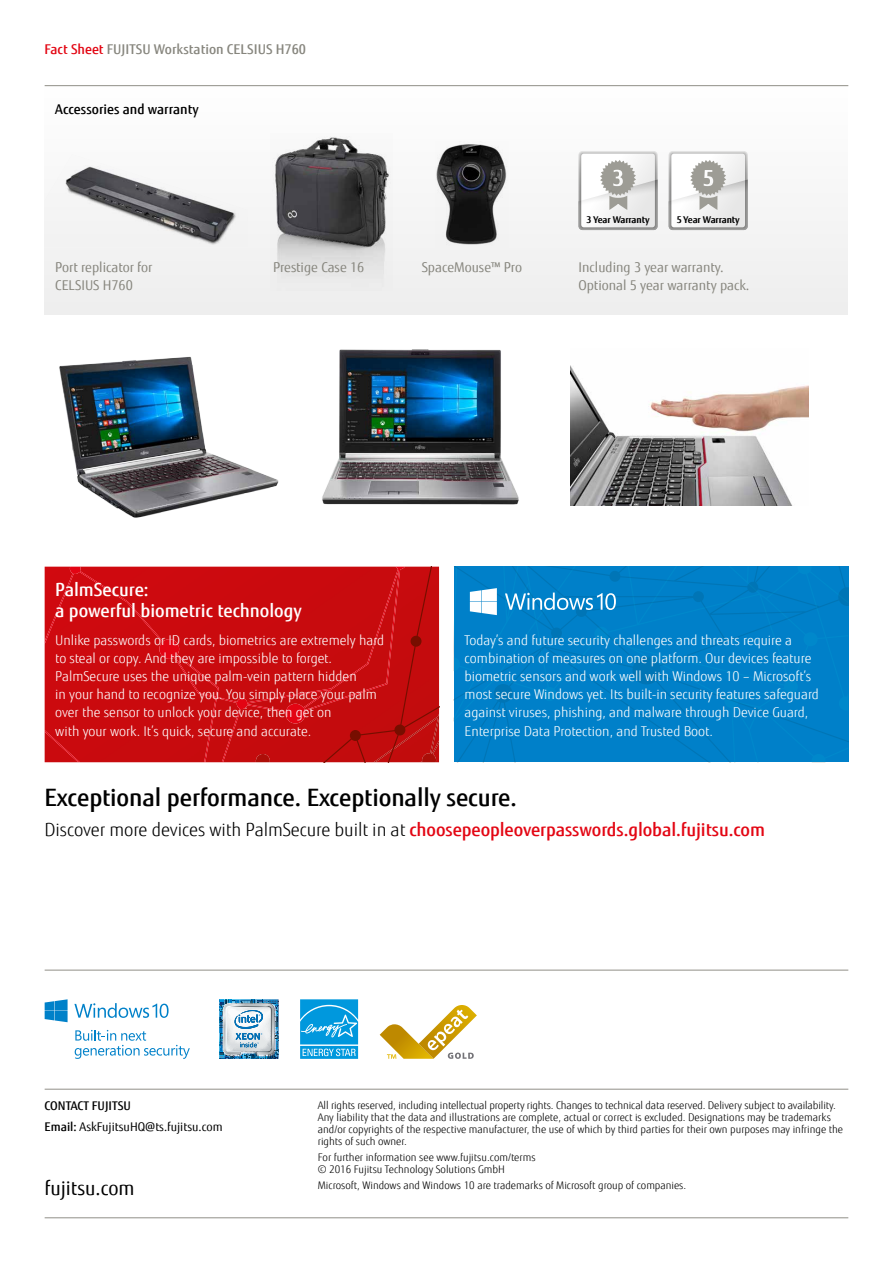
<style>
.page{position:relative;width:893px;height:1263px;background:#fff}
.page>*{position:absolute;margin:0;border:0;box-sizing:border-box;transform-origin:0 0}
.t1{font:500 24px "Fujitsu Sans";letter-spacing:-.005em;color:#000}
.t2{font:19.5px "Fujitsu Sans";color:#000}
.t3{font:500 18px "Fujitsu Sans";letter-spacing:-.005em;color:#e30613}
.t4{font:500 18px/21.6px "Fujitsu Sans";color:#fff}
.t5{font:300 13.5px/18px "Fujitsu Sans";color:#fff}
.t6{font:13.5px/18px "Fujitsu Sans";color:#87867e}
.t7{font:500 13.5px "Fujitsu Sans";color:#87867e}
.t8{font:500 13.5px "Fujitsu Sans";color:#000}
.t9{font:12px/20.9px "Fujitsu Sans";color:#000}
.t10{font:300 10.5px/12px "Fujitsu Sans";color:#000}
.t11{font:700 9.45px "Fujitsu Sans";letter-spacing:-.015em;color:#000}
.s1{color:#e30613}
.s2{font-weight:300;color:#000}
.s3{font-weight:500}
</style>
<div class="page">
<div style="left:45px;top:85px;width:803px;height:230px;background:#f6f6f6"></div>
<img style="left:59px;top:356px;width:220px;height:162px">
<img style="left:571px;top:366px;width:237px;height:140px">
<img style="left:322px;top:349px;width:197px;height:156px">
<svg style="left:300px;top:999px;width:58px;height:60px;background:#2ba9e2"></svg>
<svg style="left:380px;top:1005px;width:97px;height:54px"></svg>
<img style="left:219px;top:999px;width:60px;height:60px">
<svg style="left:74px;top:1003px;width:95px;height:15px"></svg>
<svg style="left:45px;top:999px;width:23px;height:23px"></svg>
<svg style="left:75px;top:1030px;width:115px;height:29px"></svg>
<hr style="left:45px;top:1217px;width:803px;height:1px;background:#9d9c95">
<hr style="left:45px;top:1089px;width:803px;height:1px;background:#9d9c95">
<div style="left:45px;top:567px;width:176px;height:195px;background:#cc0a0e"></div>
<svg style="left:221px;top:567px;width:218px;height:195px;background:#c60c0e"></svg>
<div style="left:454px;top:567px;width:394px;height:195px;background:#0081c9"></div>
<svg style="left:505px;top:592px;width:111px;height:18px"></svg>
<svg style="left:470px;top:588px;width:27px;height:27px"></svg>
<hr style="left:45px;top:85px;width:803px;height:1px;background:#9d9c95">
<hr style="left:45px;top:969px;width:803px;height:2px;background:#9d9c95">
<svg style="left:578px;top:151px;width:80px;height:79px"></svg>
<svg style="left:669px;top:151px;width:79px;height:79px"></svg>
<img style="left:65px;top:166px;width:171px;height:79px">
<img style="left:275px;top:137px;width:114px;height:150px">
<img style="left:436px;top:144px;width:71px;height:101px">
<p class="t7" style="left:45px;top:41px;width:263px"><span class="s1">Fact Sheet</span> FUJITSU Workstation CELSIUS H760</p>
<p class="t8" style="left:55px;top:101px;width:145px">Accessories and warranty</p>
<p class="t6" style="left:55px;top:259px;width:99px">Port replicator for<br>CELSIUS H760</p>
<p class="t6" style="left:273px;top:259px;width:93px">Prestige Case 16</p>
<p class="t11" style="left:586px;top:213px;width:65px">3 Year Warranty</p>
<p class="t11" style="left:677px;top:213px;width:65px">5 Year Warranty</p>
<p class="t6" style="left:422px;top:259px;width:102px">SpaceMouse™ Pro</p>
<p class="t6" style="left:578px;top:259px;width:172px">Including 3 year warranty.<br>Optional 5 year warranty pack.</p>
<h3 class="t4" style="left:55px;top:578px;width:248px">PalmSecure:<br>a powerful biometric technology</h3>
<p class="t5" style="left:55px;top:632px;width:331px">Unlike passwords or ID cards, biometrics are extremely hard to steal or copy. And they are impossible to forget.<br>PalmSecure uses the unique palm-vein pattern hidden<br>in your hand to recognize you. You simply place your palm over the sensor to unlock your device, then get on<br>with your work. It’s quick, secure and accurate.</p>
<p class="t5" style="left:465px;top:632px;width:356px">Today’s and future security challenges and threats require a combination of measures on one platform. Our devices feature biometric sensors and work well with Windows 10 – Microsoft’s most secure Windows yet. Its built-in security features safeguard against viruses, phishing, and malware through Device Guard, Enterprise Data Protection, and Trusted Boot.</p>
<h1 class="t1" style="left:45px;top:782px;width:474px">Exceptional performance. Exceptionally secure.</h1>
<h3 class="t3" style="left:45px;top:818px;width:722px"><span class="s2">Discover more devices with PalmSecure built in at</span> choosepeopleoverpasswords.global.fujitsu.com</h3>
<p class="t9" style="left:45px;top:1095px;width:179px"><span class="s3">CONTACT FUJITSU<br>Email:</span> AskFujitsuHQ@ts.fujitsu.com</p>
<h2 class="t2" style="left:45px;top:1176px;width:92px">fujitsu.com</h2>
<p class="t10" style="left:318px;top:1099px;width:527px">All rights reserved, including intellectual property rights. Changes to technical data reserved. Delivery subject to availability.<br>Any liability that the data and illustrations are complete, actual or correct is excluded. Designations may be trademarks and/or copyrights of the respective manufacturer, the use of which by third parties for their own purposes may infringe the rights of such owner.</p>
<p class="t10" style="left:318px;top:1151px;width:219px">For further information see www.fujitsu.com/terms © 2016 Fujitsu Technology Solutions GmbH</p>
<p class="t10" style="left:318px;top:1180px;width:370px">Microsoft, Windows and Windows 10 are trademarks of Microsoft group of companies.</p>
</div>
